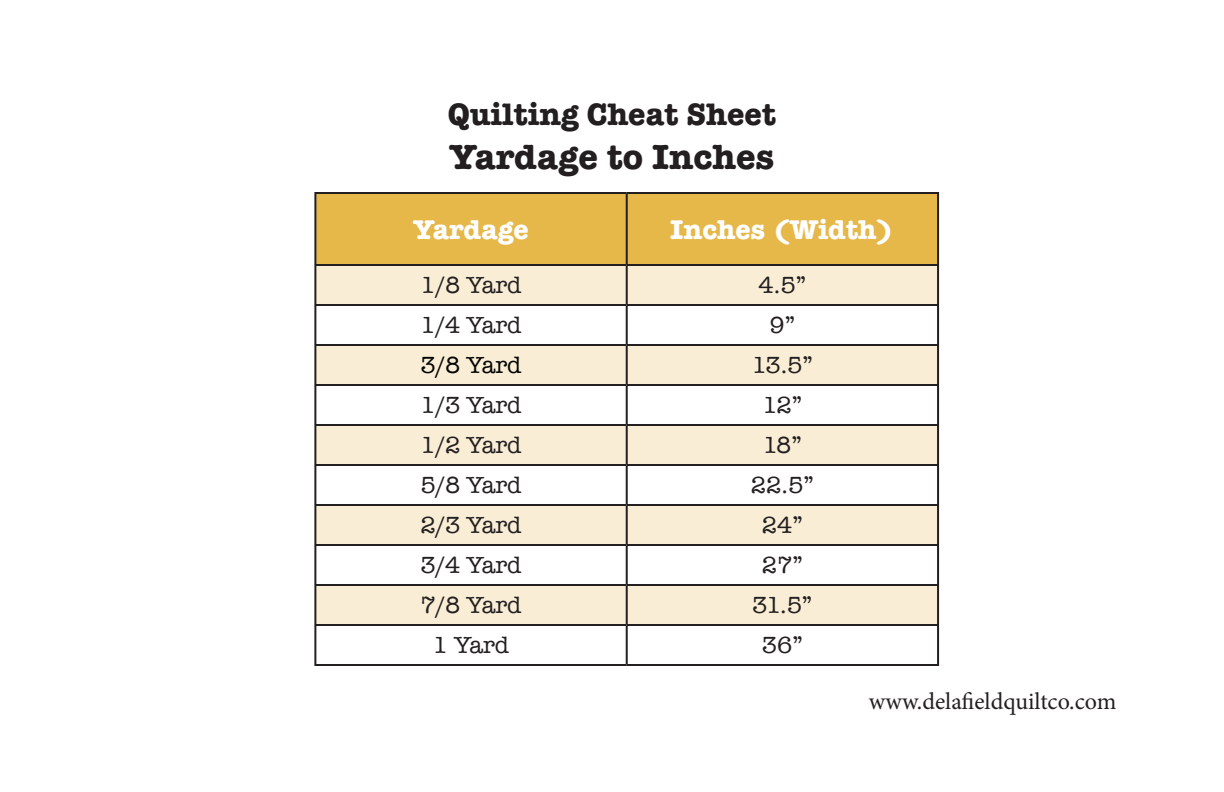
<style>
.page{position:relative;width:1224px;height:792px;background:#fff}
.page>*{position:absolute;margin:0;border:0;box-sizing:border-box;transform-origin:0 0}
.t1{font:700 36px "American Typewriter";color:#231f20}
.t2{font:700 32px "American Typewriter";color:#231f20}
.t3{font:700 28px "American Typewriter";color:#fff}
.t4{font:24px "American Typewriter";color:#231f20}
.t5{font:24px "Minion Pro";color:#231f20}
.t6{font:24px "American Typewriter";color:#040503}
</style>
<div class="page">
<div style="left:316px;top:194px;width:621px;height:70px;background:#e6b849"></div>
<div style="left:316px;top:266px;width:621px;height:38px;background:#f9eed5"></div>
<svg style="left:316px;top:346px;width:621px;height:278px;fill:#f9eed5"></svg>
<hr style="left:314px;top:192px;width:313px;height:2px;background:#231f20">
<hr style="left:314px;top:194px;width:2px;height:70px;background:#231f20">
<hr style="left:627px;top:192px;width:312px;height:2px;background:#231f20">
<hr style="left:626px;top:194px;width:2px;height:70px;background:#231f20">
<hr style="left:937px;top:194px;width:2px;height:70px;background:#231f20">
<hr style="left:314px;top:264px;width:313px;height:2px;background:#231f20">
<hr style="left:314px;top:266px;width:2px;height:38px;background:#231f20">
<hr style="left:627px;top:264px;width:312px;height:2px;background:#231f20">
<hr style="left:626px;top:266px;width:2px;height:38px;background:#231f20">
<hr style="left:937px;top:266px;width:2px;height:38px;background:#231f20">
<hr style="left:314px;top:304px;width:313px;height:2px;background:#231f20">
<hr style="left:314px;top:306px;width:2px;height:38px;background:#231f20">
<hr style="left:627px;top:304px;width:312px;height:2px;background:#231f20">
<hr style="left:626px;top:306px;width:2px;height:38px;background:#231f20">
<hr style="left:937px;top:306px;width:2px;height:38px;background:#231f20">
<hr style="left:314px;top:344px;width:313px;height:2px;background:#231f20">
<hr style="left:314px;top:346px;width:2px;height:38px;background:#231f20">
<hr style="left:627px;top:344px;width:312px;height:2px;background:#231f20">
<hr style="left:626px;top:346px;width:2px;height:38px;background:#231f20">
<hr style="left:937px;top:346px;width:2px;height:38px;background:#231f20">
<hr style="left:314px;top:384px;width:313px;height:2px;background:#231f20">
<hr style="left:314px;top:386px;width:2px;height:38px;background:#231f20">
<hr style="left:627px;top:384px;width:312px;height:2px;background:#231f20">
<hr style="left:626px;top:386px;width:2px;height:38px;background:#231f20">
<hr style="left:937px;top:386px;width:2px;height:38px;background:#231f20">
<hr style="left:314px;top:424px;width:313px;height:2px;background:#231f20">
<hr style="left:314px;top:426px;width:2px;height:38px;background:#231f20">
<hr style="left:627px;top:424px;width:312px;height:2px;background:#231f20">
<hr style="left:626px;top:426px;width:2px;height:38px;background:#231f20">
<hr style="left:937px;top:426px;width:2px;height:38px;background:#231f20">
<hr style="left:314px;top:464px;width:313px;height:2px;background:#231f20">
<hr style="left:314px;top:466px;width:2px;height:38px;background:#231f20">
<hr style="left:627px;top:464px;width:312px;height:2px;background:#231f20">
<hr style="left:626px;top:466px;width:2px;height:38px;background:#231f20">
<hr style="left:937px;top:466px;width:2px;height:38px;background:#231f20">
<hr style="left:314px;top:504px;width:313px;height:2px;background:#231f20">
<hr style="left:314px;top:506px;width:2px;height:38px;background:#231f20">
<hr style="left:627px;top:504px;width:312px;height:2px;background:#231f20">
<hr style="left:626px;top:506px;width:2px;height:38px;background:#231f20">
<hr style="left:937px;top:506px;width:2px;height:38px;background:#231f20">
<hr style="left:314px;top:544px;width:313px;height:2px;background:#231f20">
<hr style="left:314px;top:546px;width:2px;height:38px;background:#231f20">
<hr style="left:627px;top:544px;width:312px;height:2px;background:#231f20">
<hr style="left:626px;top:546px;width:2px;height:38px;background:#231f20">
<hr style="left:937px;top:546px;width:2px;height:38px;background:#231f20">
<hr style="left:314px;top:584px;width:313px;height:2px;background:#231f20">
<hr style="left:314px;top:586px;width:2px;height:38px;background:#231f20">
<hr style="left:627px;top:584px;width:312px;height:2px;background:#231f20">
<hr style="left:626px;top:586px;width:2px;height:38px;background:#231f20">
<hr style="left:937px;top:586px;width:2px;height:38px;background:#231f20">
<hr style="left:314px;top:624px;width:313px;height:2px;background:#231f20">
<hr style="left:314px;top:626px;width:2px;height:38px;background:#231f20">
<hr style="left:627px;top:624px;width:312px;height:2px;background:#231f20">
<hr style="left:626px;top:626px;width:2px;height:38px;background:#231f20">
<hr style="left:937px;top:626px;width:2px;height:38px;background:#231f20">
<hr style="left:314px;top:664px;width:313px;height:2px;background:#231f20">
<hr style="left:627px;top:664px;width:312px;height:2px;background:#231f20">
<p class="t2" style="left:448px;top:87px;width:330px">Quilting Cheat Sheet</p>
<p class="t1" style="left:450px;top:125px;width:326px">Yardage to Inches</p>
<p class="t3" style="left:413px;top:205px;width:117px">Yardage</p>
<p class="t3" style="left:670px;top:205px;width:226px">Inches (Width)</p>
<p class="t4" style="left:420px;top:267px;width:103px">1/8 Yard</p>
<p class="t4" style="left:759px;top:267px;width:49px">4.5”</p>
<p class="t4" style="left:420px;top:307px;width:103px">1/4 Yard</p>
<p class="t4" style="left:770px;top:307px;width:27px">9”</p>
<p class="t6" style="left:420px;top:347px;width:103px">3/8 Yard</p>
<p class="t4" style="left:752px;top:347px;width:63px">13.5”</p>
<p class="t4" style="left:420px;top:387px;width:103px">1/3 Yard</p>
<p class="t4" style="left:762px;top:387px;width:42px">12”</p>
<p class="t4" style="left:420px;top:427px;width:103px">1/2 Yard</p>
<p class="t4" style="left:763px;top:427px;width:41px">18”</p>
<p class="t4" style="left:420px;top:467px;width:103px">5/8 Yard</p>
<p class="t4" style="left:751px;top:467px;width:64px">22.5”</p>
<p class="t4" style="left:420px;top:507px;width:103px">2/3 Yard</p>
<p class="t4" style="left:762px;top:507px;width:43px">24”</p>
<p class="t4" style="left:420px;top:547px;width:103px">3/4 Yard</p>
<p class="t4" style="left:762px;top:547px;width:43px">27”</p>
<p class="t4" style="left:420px;top:587px;width:103px">7/8 Yard</p>
<p class="t4" style="left:752px;top:587px;width:62px">31.5”</p>
<p class="t4" style="left:433px;top:627px;width:78px">1 Yard</p>
<p class="t4" style="left:762px;top:627px;width:43px">36”</p>
<p class="t5" style="left:869px;top:685px;width:249px">www.delafieldquiltco.com</p>
</div>
